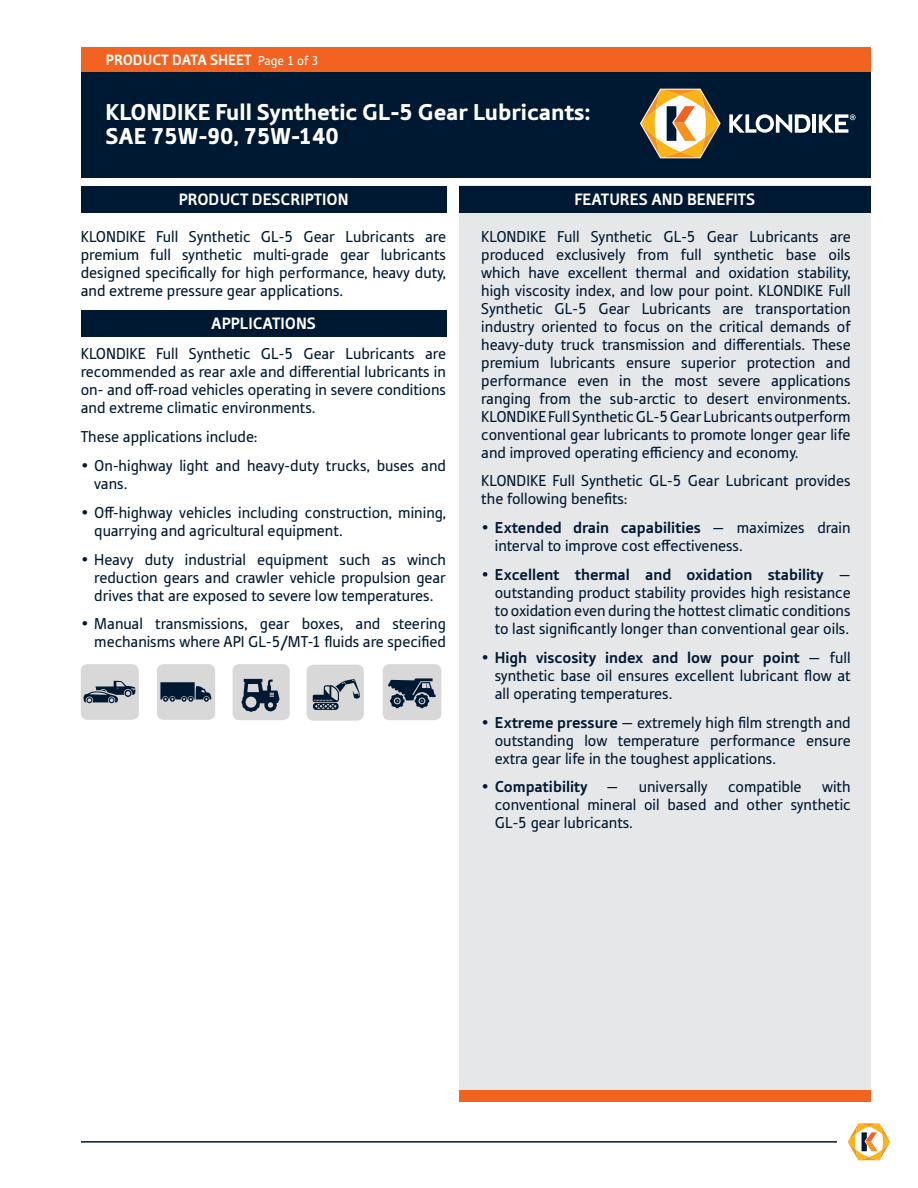
<style>
.page{position:relative;width:918px;height:1188px;background:#fff}
.page>*{position:absolute;margin:0;border:0;box-sizing:border-box;transform-origin:0 0}
.t1{font:900 24px "Tabula ITC Std";color:#fff}
.t2{font:700 17.25px "Tabula ITC Std";color:#fff}
.t3{font:16.5px/18px "Tabula ITC Std";color:#001932;text-align:justify}
.t4{font:700 15.6px "Tabula ITC Std";color:#fff}
.s1{font-weight:400;font-size:13.5px}
.s2{font-weight:700}
</style>
<div class="page">
<div style="left:81px;top:70px;width:790px;height:108px;background:#001932"></div>
<div style="left:81px;top:47px;width:790px;height:24px;background:#f26221"></div>
<hr style="left:81px;top:1141px;width:756px;height:2px;background:#001932">
<svg style="left:729px;top:114px;width:81px;height:19px"></svg>
<hr style="left:813px;top:114px;width:3px;height:19px;background:#fff">
<svg style="left:819px;top:114px;width:37px;height:19px"></svg>
<svg style="left:640px;top:89px;width:81px;height:69px"></svg>
<svg style="left:847px;top:1123px;width:44px;height:38px"></svg>
<div style="left:459px;top:186px;width:412px;height:907px;background:#e6e7e9"></div>
<div style="left:459px;top:186px;width:412px;height:27px;background:#001932"></div>
<div style="left:81px;top:186px;width:366px;height:27px;background:#001932"></div>
<div style="left:81px;top:310px;width:366px;height:27px;background:#001932"></div>
<div style="left:157px;top:664px;width:58px;height:56px;background:#d8d8d8;border-radius:7px"></div>
<svg style="left:160px;top:682px;width:51px;height:20px"></svg>
<div style="left:233px;top:664px;width:57px;height:56px;background:#d8d8d8;border-radius:7px"></div>
<svg style="left:242px;top:679px;width:38px;height:33px"></svg>
<div style="left:307px;top:665px;width:57px;height:56px;background:#d8d8d8;border-radius:7px"></div>
<svg style="left:313px;top:679px;width:47px;height:31px"></svg>
<div style="left:383px;top:664px;width:58px;height:56px;background:#d8d8d8;border-radius:7px"></div>
<svg style="left:388px;top:678px;width:48px;height:30px"></svg>
<div style="left:81px;top:664px;width:58px;height:56px;background:#d8d8d8;border-radius:7px"></div>
<svg style="left:83px;top:681px;width:52px;height:22px"></svg>
<div style="left:459px;top:1090px;width:412px;height:12px;background:#f26221"></div>
<p class="t4" style="left:106px;top:51px;width:214px">PRODUCT DATA SHEET <span class="s1">Page 1 of 3</span></p>
<p class="t1" style="left:105px;top:98px;width:486px">KLONDIKE Full Synthetic GL-5 Gear Lubricants:</p>
<p class="t1" style="left:105px;top:122px;width:235px">SAE 75W-90, 75W-140</p>
<p class="t2" style="left:179px;top:189px;width:171px">PRODUCT DESCRIPTION</p>
<p class="t2" style="left:574px;top:189px;width:182px">FEATURES AND BENEFITS</p>
<p class="t3" style="left:81px;top:227px;width:367px">KLONDIKE Full Synthetic GL-5 Gear Lubricants are premium full synthetic multi-grade gear lubricants designed specifically for high performance, heavy duty, and extreme pressure gear applications.</p>
<p class="t2" style="left:211px;top:313px;width:106px">APPLICATIONS</p>
<p class="t3" style="left:81px;top:345px;width:367px">KLONDIKE Full Synthetic GL-5 Gear Lubricants are recommended as rear axle and differential lubricants in on- and off-road vehicles operating in severe conditions and extreme climatic environments.</p>
<p class="t3" style="left:81px;top:428px;width:178px">These applications include:</p>
<p class="t3" style="left:94px;top:456px;width:353px;text-indent:-14px">• On-highway light and heavy-duty trucks, buses and vans.</p>
<p class="t3" style="left:94px;top:503px;width:353px;text-indent:-14px">• Off-highway vehicles including construction, mining, quarrying and agricultural equipment.</p>
<p class="t3" style="left:94px;top:550px;width:353px;text-indent:-14px">• Heavy duty industrial equipment such as winch reduction gears and crawler vehicle propulsion gear drives that are exposed to severe low temperatures.</p>
<p class="t3" style="left:81px;top:615px;width:367px;text-align:right">• Manual transmissions, gear boxes, and steering mechanisms where API GL-5/MT-1 fluids are specified</p>
<p class="t3" style="left:481px;top:227px;width:371px">KLONDIKE Full Synthetic GL-5 Gear Lubricants are produced exclusively from full synthetic base oils which have excellent thermal and oxidation stability, high viscosity index, and low pour point. KLONDIKE Full Synthetic GL-5 Gear Lubricants are transportation industry oriented to focus on the critical demands of heavy-duty truck transmission and differentials. These premium lubricants ensure superior protection and performance even in the most severe applications ranging from the sub-arctic to desert environments.<br>KLONDIKE Full Synthetic GL-5 Gear Lubricants outperform conventional gear lubricants to promote longer gear life and improved operating efficiency and economy.</p>
<p class="t3" style="left:481px;top:472px;width:371px">KLONDIKE Full Synthetic GL-5 Gear Lubricant provides the following benefits:</p>
<p class="t3" style="left:495px;top:519px;width:357px;text-indent:-14px">• <span class="s2">Extended drain capabilities</span> — maximizes drain interval to improve cost effectiveness.</p>
<p class="t3" style="left:495px;top:565px;width:357px;text-indent:-14px">• <span class="s2">Excellent thermal and oxidation stability</span> — outstanding product stability provides high resistance to oxidation even during the hottest climatic conditions to last significantly longer than conventional gear oils.</p>
<p class="t3" style="left:495px;top:648px;width:357px;text-indent:-14px">• <span class="s2">High viscosity index and low pour point</span> — full synthetic base oil ensures excellent lubricant flow at all operating temperatures.</p>
<p class="t3" style="left:495px;top:713px;width:357px;text-indent:-14px">• <span class="s2">Extreme pressure</span> — extremely high film strength and outstanding low temperature performance ensure extra gear life in the toughest applications.</p>
<p class="t3" style="left:495px;top:778px;width:357px;text-indent:-14px">• <span class="s2">Compatibility</span> — universally compatible with conventional mineral oil based and other synthetic GL-5 gear lubricants.</p>
</div>
